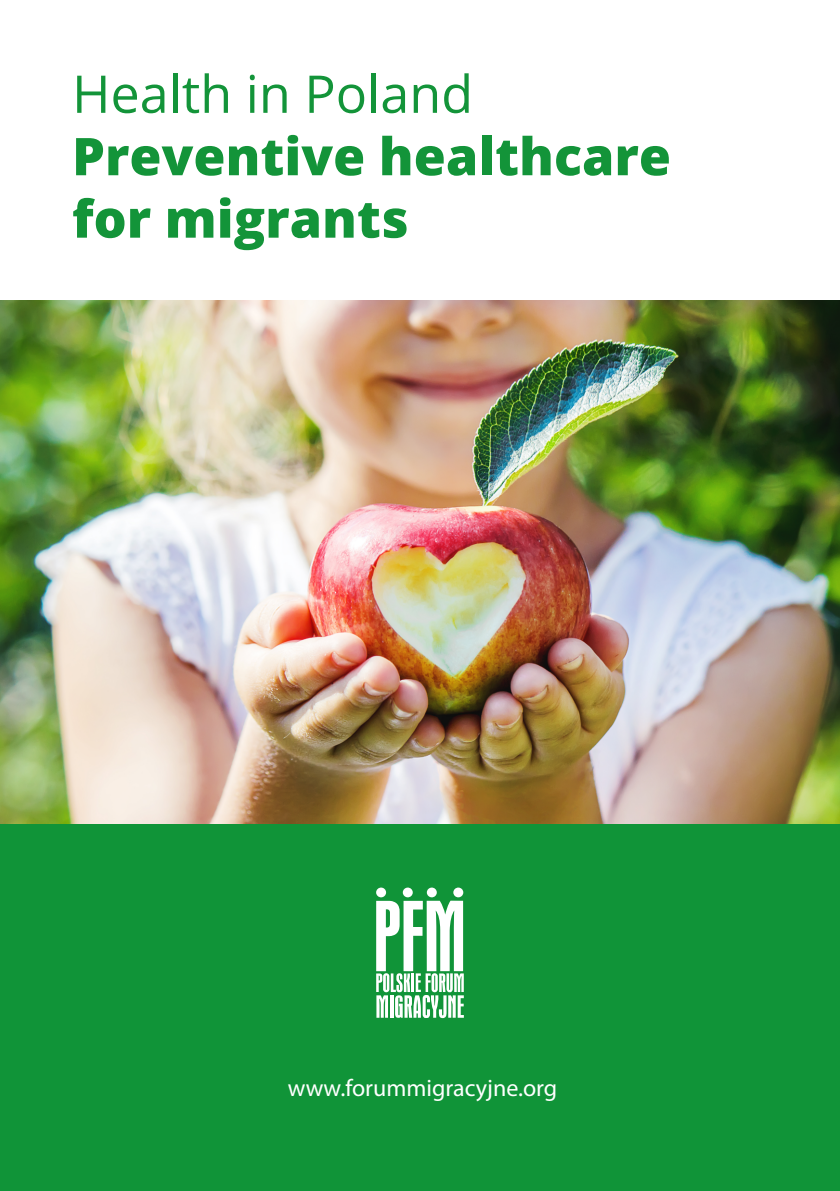
<style>
.page{position:relative;width:840px;height:1191px;background:#fff}
.page>*{position:absolute;margin:0;border:0;box-sizing:border-box;transform-origin:0 0}
.t1{font:800 52px/62.4px "Open Sans";color:#139439}
.t2{font:52px "Open Sans";color:#139439}
.t3{font:24px "Myriad Pro";color:#fff}
</style>
<div class="page">
<div style="left:0;top:387px;width:839px;height:804px;background:#109438"></div>
<div style="left:376px;top:887px;width:10px;height:10px;background:#fff;border-radius:50%"></div>
<svg style="left:402px;top:887px;width:10px;height:10px"></svg>
<svg style="left:426px;top:887px;width:10px;height:10px"></svg>
<div style="left:453px;top:887px;width:10px;height:10px;background:#fff;border-radius:50%"></div>
<svg style="left:376px;top:900px;width:87px;height:118px"></svg>
<img style="left:0;top:300px;width:839px;height:523px">
<p class="t2" style="left:72px;top:58px;width:402px">Health in Poland</p>
<p class="t1" style="left:72px;top:122px;width:600px">Preventive healthcare for migrants</p>
<p class="t3" style="left:287px;top:1073px;width:271px">www.forummigracyjne.org</p>
</div>
